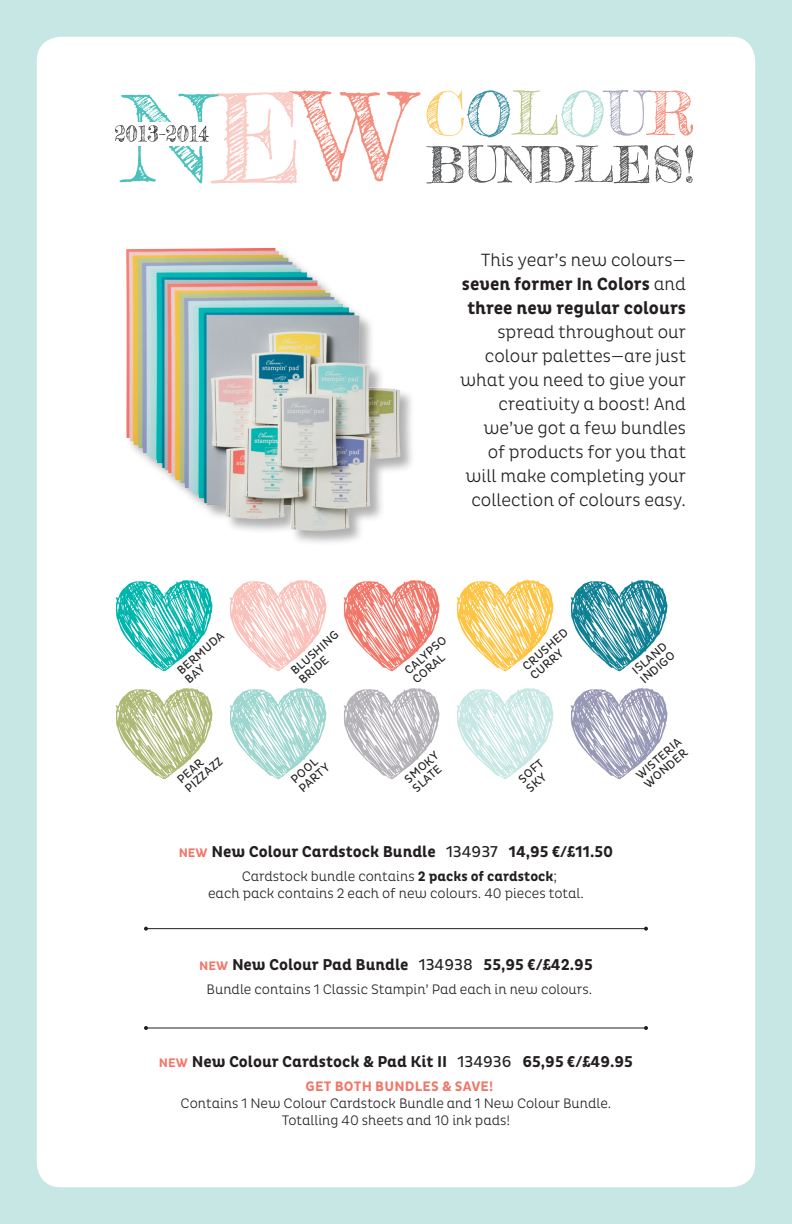
<style>
.page{position:relative;width:792px;height:1224px;background:#c6e7e4}
.page>*{position:absolute;margin:0;border:0;box-sizing:border-box;transform-origin:0 0}
.t1{font:300 18px/24px "Pluto Cond";color:#231f20;text-align:right}
.t2{font:700 16px "Pluto Cond";color:#231f20}
.t3{font:300 14px/16.8px "Pluto Cond";color:#231f20;text-align:center}
.t4{font:12px/12px "Pluto Cond";color:#231f20}
.s1{font-weight:700}
.s2{font-size:12.6px;color:#f27667}
.s3{font-weight:400}
.s4{font-weight:700;color:#f27667}
</style>
<div class="page">
<div style="left:37px;top:37px;width:718px;height:1150px;background:#fff;border-radius:24px"></div>
<div style="left:125px;top:247px;width:290px;height:299px;background:#231f20;opacity:.35"></div>
<img style="left:126px;top:248px;width:274px;height:283px">
<img style="left:115px;top:580px;width:98px;height:92px">
<img style="left:115px;top:688px;width:98px;height:92px">
<img style="left:229px;top:580px;width:98px;height:92px">
<img style="left:229px;top:688px;width:98px;height:92px">
<img style="left:343px;top:580px;width:97px;height:92px">
<img style="left:343px;top:688px;width:97px;height:92px">
<img style="left:456px;top:580px;width:98px;height:92px">
<img style="left:457px;top:688px;width:97px;height:91px">
<img style="left:570px;top:580px;width:98px;height:92px">
<img style="left:570px;top:688px;width:98px;height:92px">
<svg style="left:115px;top:90px;width:578px;height:94px"></svg>
<hr style="left:146px;top:1028px;width:500px;height:1px;background:#231f20">
<svg style="left:144px;top:1026px;width:4px;height:4px"></svg>
<svg style="left:644px;top:1026px;width:4px;height:4px"></svg>
<hr style="left:146px;top:928px;width:500px;height:1px;background:#231f20">
<svg style="left:144px;top:927px;width:4px;height:4px"></svg>
<svg style="left:644px;top:927px;width:4px;height:4px"></svg>
<p class="t4" style="left:175px;top:667px;width:59px;rotate:-41deg">BERMUDA<br>BAY</p>
<p class="t4" style="left:175px;top:776px;width:47px;rotate:-41deg">PEAR<br>PIZZAZZ</p>
<p class="t4" style="left:289px;top:667px;width:61px;rotate:-41deg">BLUSHING<br>BRIDE</p>
<p class="t4" style="left:289px;top:776px;width:38px;rotate:-41deg">POOL<br>PARTY</p>
<p class="t1" style="left:460px;top:248px;width:227px">This year’s new colours— <span class="s1">seven former In Colors</span> and <span class="s1">three new regular colours </span>spread throughout our colour palettes—are just what you need to give your creativity a boost! And we’ve got a few bundles<br>of products for you that will make completing your collection of colours easy.</p>
<p class="t4" style="left:402px;top:667px;width:53px;rotate:-41deg">CALYPSO<br>CORAL</p>
<p class="t4" style="left:402px;top:776px;width:43px;rotate:-41deg">SMOKY<br>SLATE</p>
<p class="t4" style="left:520px;top:663px;width:58px;rotate:-41deg">CRUSHED<br>CURRY</p>
<p class="t4" style="left:516px;top:776px;width:31px;rotate:-41deg">SOFT<br>SKY</p>
<p class="t4" style="left:630px;top:667px;width:43px;rotate:-41deg">ISLAND<br>INDIGO</p>
<p class="t4" style="left:634px;top:772px;width:57px;rotate:-41deg">WISTERIA<br>WONDER</p>
<p class="t2" style="left:179px;top:842px;width:436px"><span class="s2">NEW</span> New Colour Cardstock Bundle <span class="s3">134937</span> 14,95 €/£11.50</p>
<p class="t3" style="left:208px;top:868px;width:377px">Cardstock bundle contains <span class="s1">2 packs of cardstock</span>;<br>each pack contains 2 each of new colours. 40 pieces total.</p>
<p class="t2" style="left:199px;top:956px;width:395px"><span class="s2">NEW</span> New Colour Pad Bundle <span class="s3">134938</span> 55,95 €/£42.95</p>
<p class="t3" style="left:207px;top:981px;width:387px">Bundle contains 1 Classic Stampin’ Pad each in new colours.</p>
<p class="t2" style="left:159px;top:1053px;width:476px"><span class="s2">NEW</span> New Colour Cardstock &amp; Pad Kit II <span class="s3">134936</span> 65,95 €/£49.95</p>
<p class="t3" style="left:181px;top:1078px;width:432px"><span class="s4">GET BOTH BUNDLES &amp; SAVE!<br></span>Contains 1 New Colour Cardstock Bundle and 1 New Colour Bundle.<br>Totalling 40 sheets and 10 ink pads!</p>
</div>
